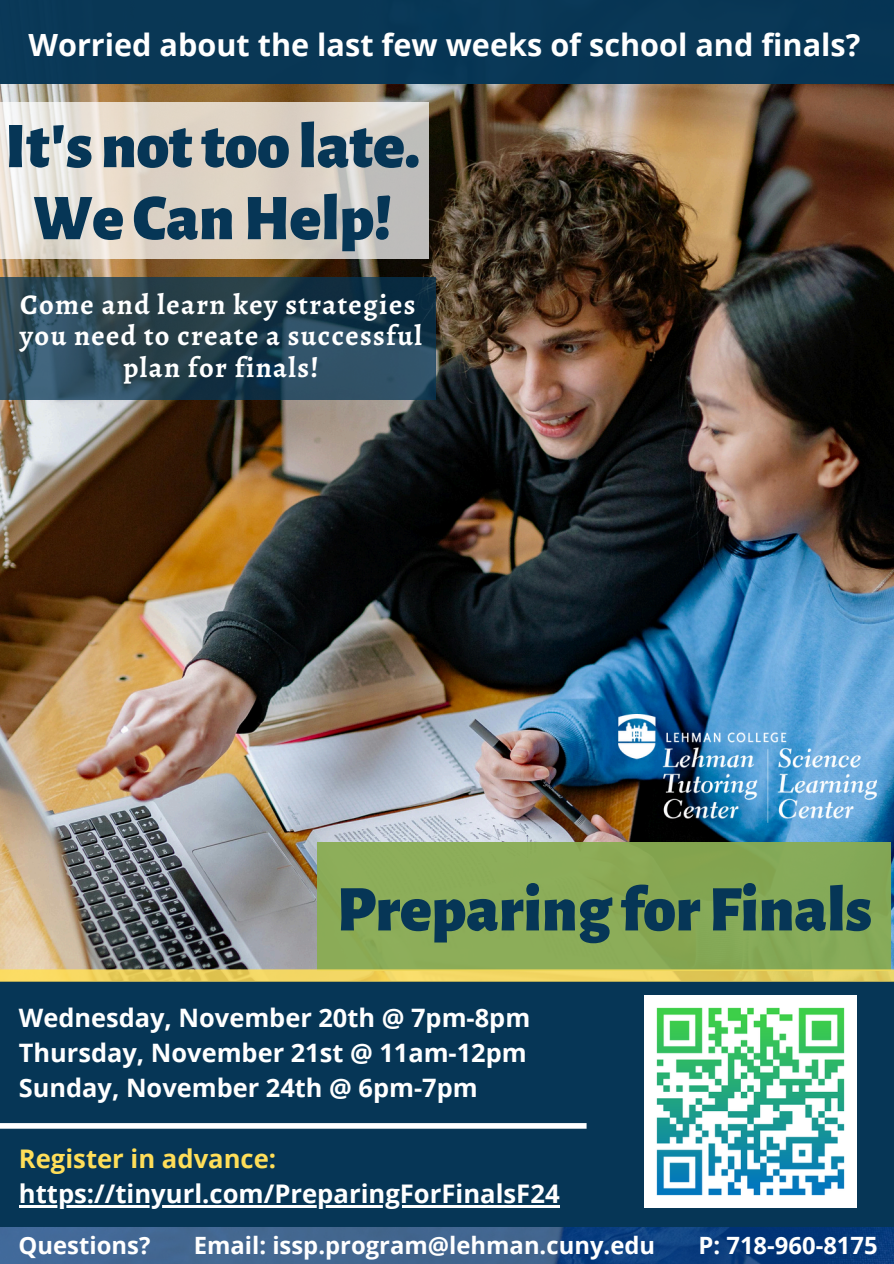
<style>
.page{position:relative;width:894px;height:1264px;background:#fff}
.page>*{position:absolute;margin:0;border:0;box-sizing:border-box;transform-origin:0 0}
.t1{font:900 65.1px/72px "Alegreya Sans";color:#063656;text-align:center}
.t2{font:700 30.6px "Open Sans";color:#fff}
.t3{font:700 28.5px/31.5px "Alegreya";letter-spacing:.05em;color:#fff;text-align:center}
.t4{font:700 25.65px "Open Sans";color:#fff}
.t5{font:700 25.65px "Open Sans";color:#ffde59}
.t6{font:700 25.35px/34.8px "Open Sans";color:#fff}
.t7{font:700 23.85px "Open Sans";color:#fff}
</style>
<div class="page">
<img style="left:0;top:84px;width:893px;height:885px">
<div style="left:0;top:981px;width:893px;height:245px;background:#063656"></div>
<div style="left:0;top:1123px;width:586px;height:5px;background:#fff"></div>
<div style="left:317px;top:842px;width:573px;height:128px;background:#8aac53"></div>
<svg style="left:0;top:1226px;width:893px;height:37px;background:#2b5588"></svg>
<div style="left:0;top:0;width:893px;height:84px;background:#063656"></div>
<svg style="left:0;top:102px;width:429px;height:157px;background:#dcd5cb"></svg>
<img style="left:644px;top:995px;width:212px;height:212px">
<svg style="left:0;top:277px;width:435px;height:122px;background:#264454"></svg>
<svg style="left:0;top:969px;width:893px;height:12px;background:#ead15f"></svg>
<img style="left:618px;top:714px;width:258px;height:108px">
<hr style="left:19px;top:1204px;width:540px;height:3px;background:#fff">
<p class="t2" style="left:28px;top:24px;width:833px">Worried about the last few weeks of school and finals?</p>
<p class="t1" style="left:5px;top:112px;width:416px">It'snottoo late.<br>We CanHelp!</p>
<p class="t3" style="left:20px;top:288px;width:403px">Come and learn key strategies you need to create a successful plan for finals!</p>
<p class="t1" style="left:337px;top:874px;width:536px">Preparing for Finals</p>
<h2 class="t6" style="left:19px;top:999px;width:512px">Wednesday, November 20th @ 7pm-8pm<br>Thursday, November 21st @ 11am-12pm</h2>
<p class="t6" style="left:19px;top:1069px;width:460px">Sunday, November 24th @ 6pm-7pm</p>
<p class="t5" style="left:19px;top:1140px;width:259px">Register in advance:</p>
<p class="t4" style="left:19px;top:1175px;width:542px">https://tinyurl.com/PreparingForFinalsF24</p>
<h1 class="t7" style="left:19px;top:1228px;width:133px">Questions?</h1>
<h1 class="t7" style="left:194px;top:1228px;width:463px">Email: issp.program@lehman.cuny.edu</h1>
<h1 class="t7" style="left:698px;top:1228px;width:181px">P: 718-960-8175</h1>
</div>
